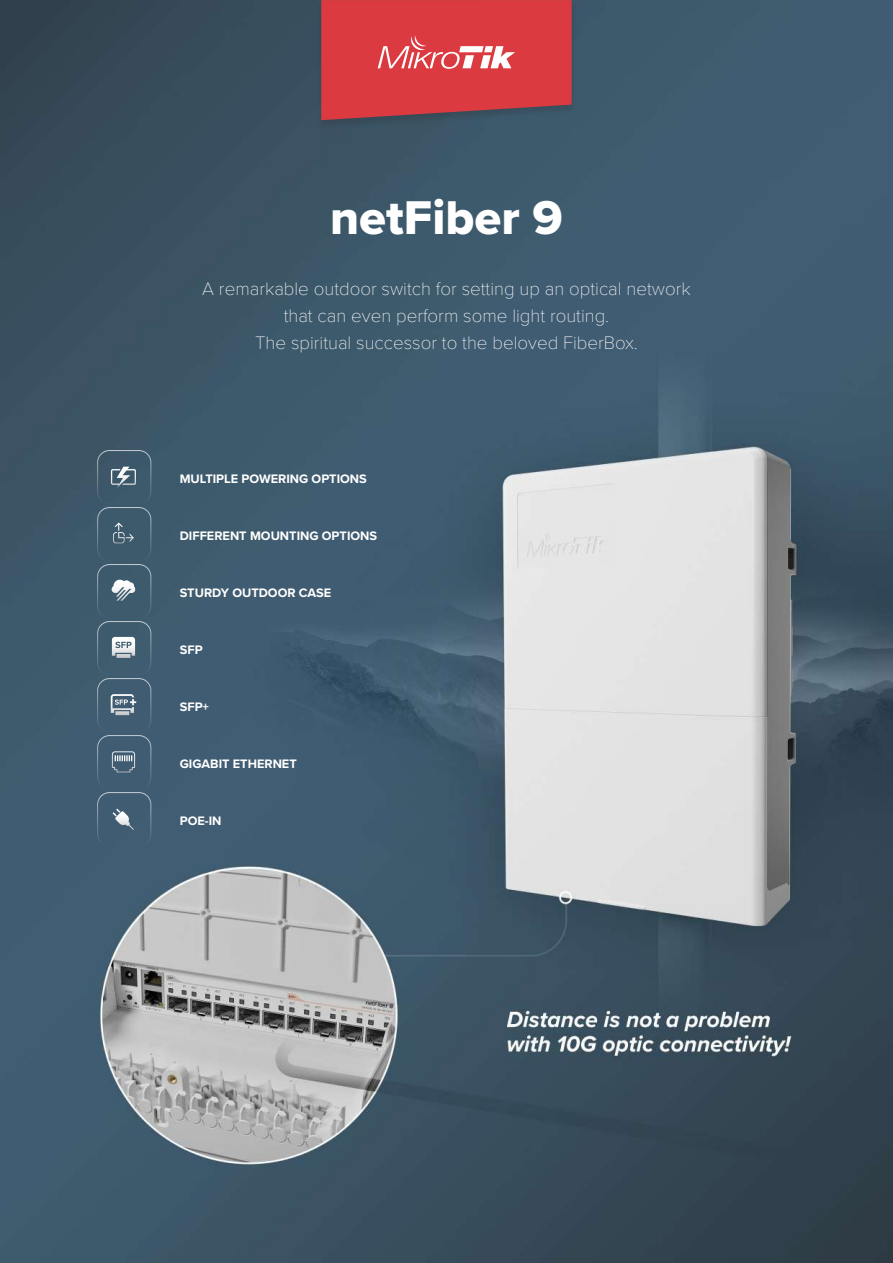
<style>
.page{position:relative;width:893px;height:1263px;background:#fff}
.page>*{position:absolute;margin:0;border:0;box-sizing:border-box;transform-origin:0 0}
.t1{font:49.05px "Proxima Nova Extrabld";color:#fff}
.t2{font:100 18.75px/26.7px "Proxima Nova T";color:#fff;text-align:center}
.t3{font:700 12.75px "Proxima Nova";color:#fff}
</style>
<div class="page">
<img style="left:0;top:0;width:893px;height:1263px">
<div style="left:315px;top:0;width:263px;height:130px;background:#3b5564"></div>
<svg style="left:321px;top:0;width:251px;height:120px;background:#d14449"></svg>
<svg style="left:111px;top:467px;width:25px;height:21px"></svg>
<div style="left:97px;top:450px;width:54px;height:54px;border:1px solid #fff;border-radius:12px"></div>
<svg style="left:113px;top:522px;width:21px;height:21px"></svg>
<div style="left:97px;top:507px;width:54px;height:54px;border:1px solid #fff;border-radius:12px"></div>
<svg style="left:111px;top:580px;width:24px;height:21px"></svg>
<div style="left:97px;top:564px;width:54px;height:54px;border:1px solid #fff;border-radius:12px"></div>
<svg style="left:112px;top:637px;width:23px;height:21px"></svg>
<div style="left:97px;top:621px;width:54px;height:54px;border:1px solid #fff;border-radius:12px"></div>
<svg style="left:111px;top:694px;width:25px;height:21px"></svg>
<div style="left:97px;top:678px;width:54px;height:54px;border:1px solid #fff;border-radius:12px"></div>
<svg style="left:112px;top:751px;width:23px;height:21px"></svg>
<div style="left:97px;top:735px;width:54px;height:54px;border:1px solid #fff;border-radius:12px"></div>
<svg style="left:113px;top:809px;width:21px;height:21px"></svg>
<div style="left:97px;top:792px;width:54px;height:54px;border:1px solid #fff;border-radius:12px"></div>
<h1 class="t1" style="left:330px;top:181px;width:234px">netFiber 9</h1>
<p class="t2" style="left:202px;top:274px;width:490px">A remarkable outdoor switch for setting up an optical network that can even perform some light routing.<br>The spiritual successor to the beloved FiberBox.</p>
<p class="t3" style="left:180px;top:469px;width:189px">MULTIPLE POWERING OPTIONS</p>
<p class="t3" style="left:180px;top:526px;width:199px">DIFFERENT MOUNTING OPTIONS</p>
<p class="t3" style="left:180px;top:583px;width:153px">STURDY OUTDOOR CASE</p>
<p class="t3" style="left:180px;top:640px;width:24px">SFP</p>
<p class="t3" style="left:180px;top:697px;width:31px">SFP+</p>
<p class="t3" style="left:180px;top:754px;width:119px">GIGABIT ETHERNET</p>
<p class="t3" style="left:180px;top:811px;width:43px">POE-IN</p>
</div>
